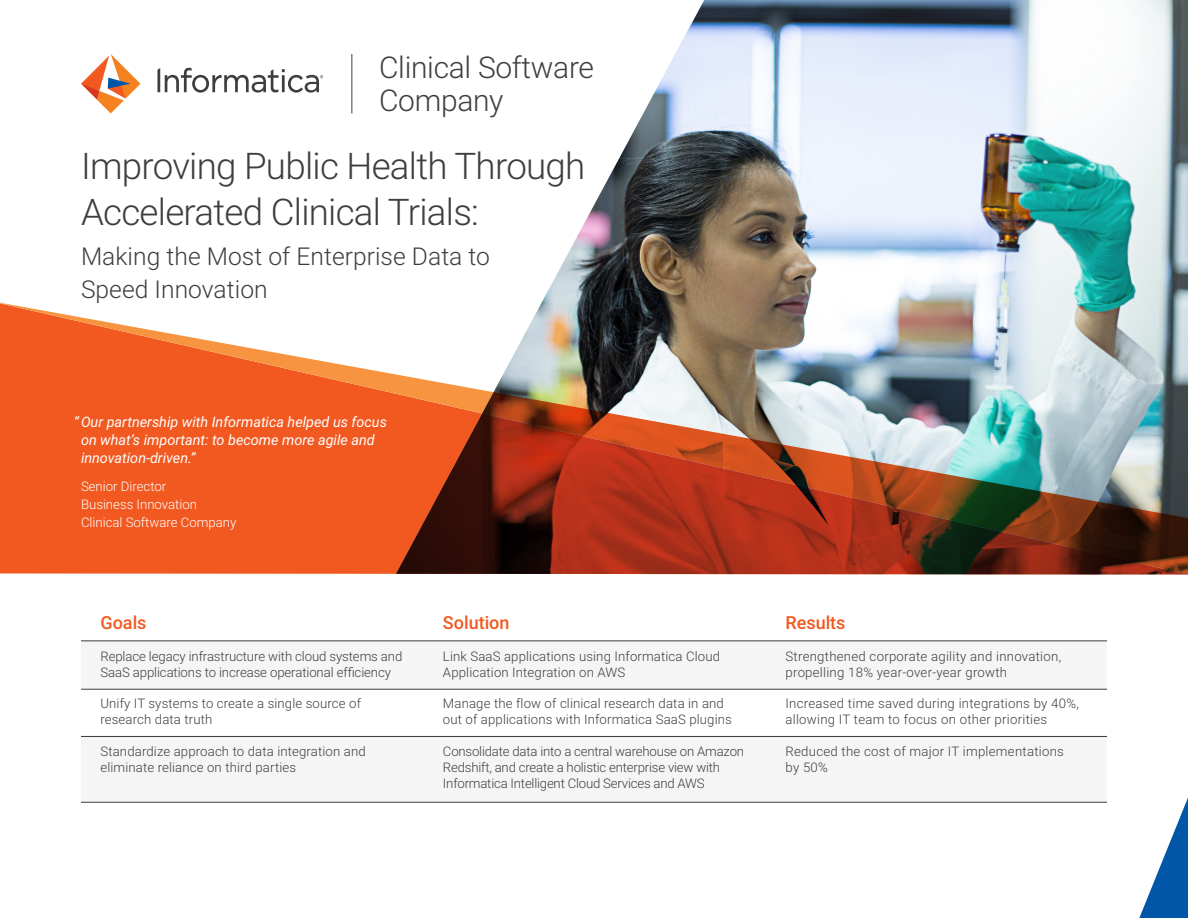
<style>
.page{position:relative;width:1188px;height:918px;background:#fff}
.page>*{position:absolute;margin:0;border:0;box-sizing:border-box;transform-origin:0 0}
.t1{font:300 36.75px/46.5px "Roboto";letter-spacing:-.02em;color:#3e3e3f}
.t2{font:300 30px/33px "Roboto";letter-spacing:-.01em;color:#3e3e3f}
.t3{font:300 24.6px/33px "Roboto";color:#3e3e3f}
.t4{font:500 18px "Roboto";color:#f15921}
.t5{font:italic 14.4px/18px "Roboto";color:#fff}
.t6{font:300 13.2px/15.9px "Roboto";letter-spacing:.01em;color:#3e3e3f}
.t7{font:300 13.2px/15.9px "Roboto";letter-spacing:-.015em;color:#3e3e3f}
.t8{font:300 13.2px/15.9px "Roboto";letter-spacing:-.01em;color:#3e3e3f}
.t9{font:300 13.2px "Roboto";color:#fff}
</style>
<div class="page">
<div style="left:81px;top:641px;width:1026px;height:48px;background:#f5f5f6"></div>
<div style="left:81px;top:736px;width:1026px;height:66px;background:#f5f5f6"></div>
<svg style="left:1139px;top:798px;width:49px;height:120px"></svg>
<hr style="left:81px;top:641px;width:1026px;height:1px;background:#3e3e3f">
<hr style="left:81px;top:689px;width:1026px;height:1px;background:#3e3e3f">
<hr style="left:81px;top:736px;width:1026px;height:1px;background:#3e3e3f">
<hr style="left:81px;top:802px;width:1026px;height:1px;background:#3e3e3f">
<svg style="left:0;top:303px;width:396px;height:271px;fill:#f15921"></svg>
<img style="left:396px;top:0;width:792px;height:413px">
<img style="left:482px;top:392px;width:706px;height:183px">
<svg style="left:396px;top:413px;width:792px;height:161px"></svg>
<svg style="left:81px;top:54px;width:59px;height:59px"></svg>
<svg style="left:157px;top:68px;width:166px;height:25px"></svg>
<hr style="left:352px;top:54px;width:1px;height:59px;background:#3e3e3f">
<p class="t2" style="left:379px;top:50px;width:216px">Clinical Software<br>Company</p>
<p class="t1" style="left:81px;top:141px;width:506px">Improving Public Health Through<br>Accelerated Clinical Trials:</p>
<p class="t3" style="left:81px;top:239px;width:411px">Making the Most of Enterprise Data to<br>Speed Innovation</p>
<p class="t5" style="left:81px;top:412px;width:307px;text-indent:-7px">“ Our partnership with Informatica helped us focus on what’s important: to become more agile and innovation-driven.”</p>
<p class="t9" style="left:81px;top:477px;width:87px">Senior Director</p>
<p class="t9" style="left:81px;top:495px;width:118px">Business Innovation</p>
<p class="t9" style="left:81px;top:513px;width:157px">Clinical Software Company</p>
<p class="t4" style="left:100px;top:610px;width:48px">Goals</p>
<p class="t8" style="left:100px;top:648px;width:303px">Replace legacy infrastructure with cloud systems and<br>SaaS applications to increase operational efficiency</p>
<p class="t6" style="left:100px;top:695px;width:262px">Unify IT systems to create a single source of research data truth</p>
<p class="t6" style="left:100px;top:743px;width:267px">Standardize approach to data integration and eliminate reliance on third parties</p>
<p class="t4" style="left:443px;top:610px;width:68px">Solution</p>
<p class="t6" style="left:443px;top:648px;width:279px">Link SaaS applications using Informatica Cloud<br>Application Integration on AWS</p>
<p class="t6" style="left:443px;top:695px;width:290px">Manage the flow of clinical research data in and out of applications with Informatica SaaS plugins</p>
<p class="t7" style="left:443px;top:743px;width:303px">Consolidate data into a central warehouse on Amazon<br>Redshift, and create a holistic enterprise view with<br>Informatica Intelligent Cloud Services and AWS</p>
<p class="t4" style="left:786px;top:610px;width:62px">Results</p>
<p class="t6" style="left:786px;top:648px;width:277px">Strengthened corporate agility and innovation, propelling 18% year-over-year growth</p>
<p class="t6" style="left:786px;top:695px;width:295px">Increased time saved during integrations by 40%, allowing IT team to focus on other priorities</p>
<p class="t6" style="left:786px;top:743px;width:280px">Reduced the cost of major IT implementations by 50%</p>
</div>
